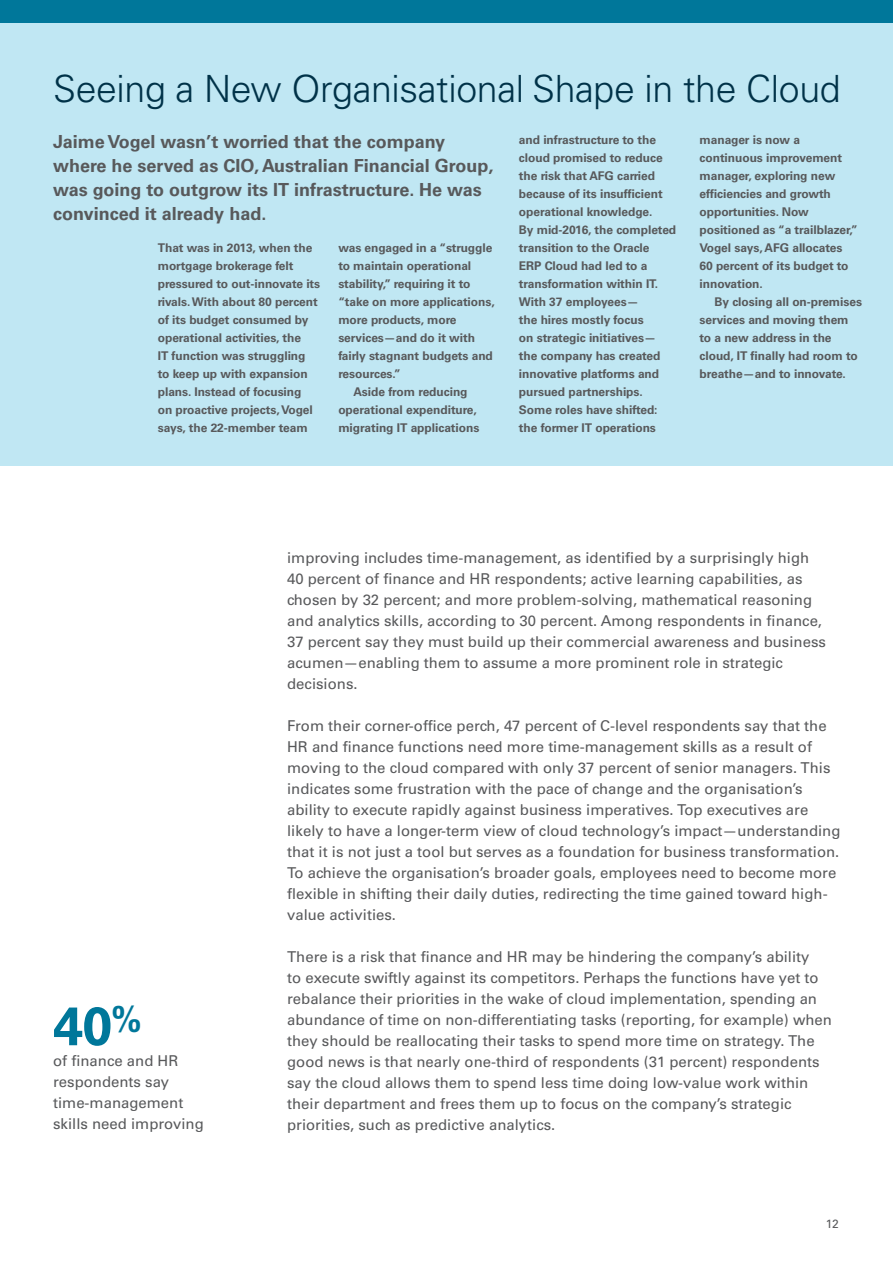
<style>
.page{position:relative;width:893px;height:1263px;background:#fff}
.page>*{position:absolute;margin:0;border:0;box-sizing:border-box;transform-origin:0 0}
.t1{font:700 54px "Univers LT Pro 65";color:#00779a}
.t2{font:300 37.5px "Univers LT Pro 45";letter-spacing:-.01em;color:#003248}
.t3{font:700 18px/24px "Univers LT Pro 65";color:#58595b}
.t4{font:14.85px/21px "Univers LT Pro 55 Roman";color:#58595b}
.t5{font:700 12px/18px "Univers LT Pro 65";letter-spacing:-.005em;color:#58595b}
.t6{font:12px "Univers LT Pro 55 Roman";color:#58595b}
</style>
<div class="page">
<div style="left:0;top:0;width:893px;height:465px;background:#c0e7f3"></div>
<div style="left:0;top:0;width:893px;height:22px;background:#00779a"></div>
<h2 class="t2" style="left:53px;top:64px;width:789px">Seeing a New Organisational Shape in the Cloud</h2>
<p class="t3" style="left:53px;top:129px;width:442px">Jaime Vogel wasn’t worried that the company where he served as CIO, Australian Financial Group, was going to outgrow its IT infrastructure. He was convinced it already had.</p>
<p class="t5" style="left:158px;top:238px;width:164px">That was in 2013, when the mortgage brokerage felt pressured to out-innovate its rivals. With about 80 percent of its budget consumed by operational activities, the<br>IT function was struggling to keep up with expansion plans. Instead of focusing<br>on proactive projects, Vogel says, the 22-member team</p>
<p class="t5" style="left:338px;top:238px;width:156px">was engaged in a “struggle</p>
<p class="t5" style="left:519px;top:130px;width:159px">and infrastructure to the cloud promised to reduce the risk that AFG carried because of its insufficient operational knowledge.<br>By mid-2016, the completed transition to the Oracle<br>ERP Cloud had led to a transformation within IT.<br>With 37 employees—<br>the hires mostly focus<br>on strategic initiatives— the company has created innovative platforms and pursued partnerships.<br>Some roles have shifted: the former IT operations</p>
<p class="t5" style="left:699px;top:130px;width:160px">manager is now a continuous improvement manager, exploring new efficiencies and growth opportunities. Now positioned as “a trailblazer,”<br>Vogel says, AFG allocates<br>60 percent of its budget to innovation.</p>
<p class="t5" style="left:338px;top:256px;width:134px">to maintain operational</p>
<p class="t5" style="left:338px;top:274px;width:134px">stability,” requiring it to</p>
<p class="t5" style="left:338px;top:292px;width:158px">“take on more applications,</p>
<p class="t5" style="left:338px;top:310px;width:120px">more products, more</p>
<p class="t5" style="left:338px;top:328px;width:138px">services—and do it with</p>
<p class="t5" style="left:338px;top:346px;width:156px">fairly stagnant budgets and</p>
<p class="t5" style="left:338px;top:364px;width:64px">resources.”</p>
<p class="t5" style="left:353px;top:382px;width:116px">Aside from reducing</p>
<p class="t5" style="left:338px;top:400px;width:140px">operational expenditure,</p>
<p class="t5" style="left:338px;top:418px;width:143px">migrating IT applications</p>
<p class="t5" style="left:699px;top:292px;width:164px;text-indent:15px">By closing all on-premises services and moving them to a new address in the cloud, IT finally had room to breathe—and to innovate.</p>
<h1 class="t1" style="left:53px;top:988px;width:90px">40<sup>%</sup></h1>
<p class="t4" style="left:53px;top:1050px;width:152px">of finance and HR respondents say time-management skills need improving</p>
<p class="t4" style="left:287px;top:547px;width:540px">improving includes time-management, as identified by a surprisingly high 40 percent of finance and HR respondents; active learning capabilities, as chosen by 32 percent; and more problem-solving, mathematical reasoning and analytics skills, according to 30 percent. Among respondents in finance, 37 percent say they must build up their commercial awareness and business acumen—enabling them to assume a more prominent role in strategic decisions.</p>
<p class="t4" style="left:287px;top:715px;width:555px">From their corner-office perch, 47 percent of C-level respondents say that the HR and finance functions need more time-management skills as a result of moving to the cloud compared with only 37 percent of senior managers. This indicates some frustration with the pace of change and the organisation’s ability to execute rapidly against business imperatives. Top executives are likely to have a longer-term view of cloud technology’s impact—understanding that it is not just a tool but serves as a foundation for business transformation.<br>To achieve the organisation’s broader goals, employees need to become more flexible in shifting their daily duties, redirecting the time gained toward high&shy;value activities.</p>
<p class="t4" style="left:287px;top:946px;width:546px">There is a risk that finance and HR may be hindering the company’s ability<br>to execute swiftly against its competitors. Perhaps the functions have yet to rebalance their priorities in the wake of cloud implementation, spending an abundance of time on non-differentiating tasks (reporting, for example) when they should be reallocating their tasks to spend more time on strategy. The good news is that nearly one-third of respondents (31 percent) respondents say the cloud allows them to spend less time doing low-value work within their department and frees them up to focus on the company’s strategic priorities, such as predictive analytics.</p>
<p class="t6" style="left:826px;top:1216px;width:15px">12</p>
</div>
